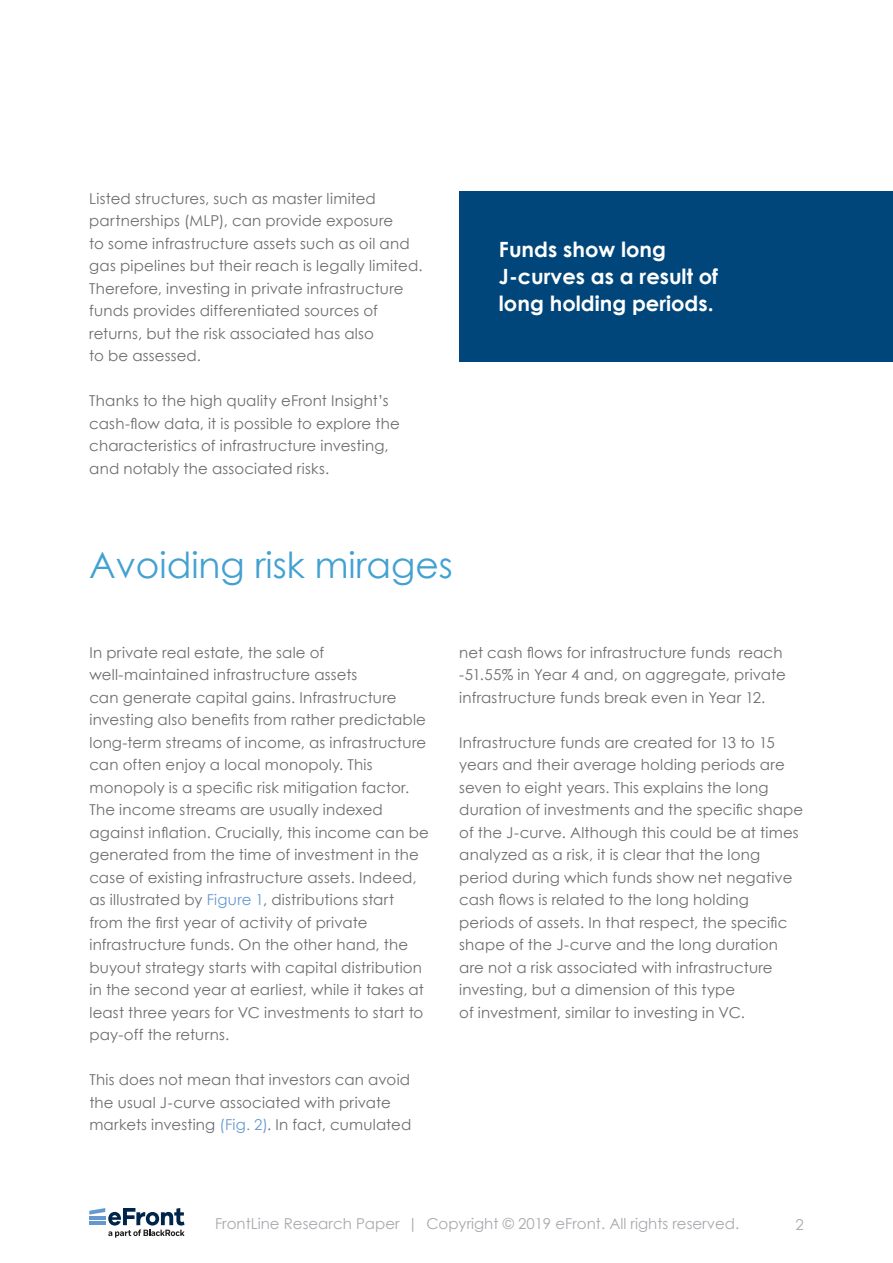
<style>
.page{position:relative;width:893px;height:1263px;background:#fff}
.page>*{position:absolute;margin:0;border:0;box-sizing:border-box;transform-origin:0 0}
.t1{font:36px "Century Gothic";color:#42a1d1}
.t2{font:700 21px "Century Gothic";color:#fff}
.body{font:15px/22.5px "Century Gothic";letter-spacing:.01em;color:#6c6d70}
.t3{font:15px "Century Gothic";color:#a8a9ad}
.s1{color:#6599d1}
</style>
<div class="page">
<svg style="left:89px;top:1208px;width:96px;height:29px"></svg>
<div style="left:459px;top:191px;width:434px;height:171px;background:#00467a"></div>
<p class="body" style="left:89px;top:187px;width:335px">Listed structures, such as master limited partnerships (MLP), can provide exposure<br>to some infrastructure assets such as oil and gas pipelines but their reach is legally limited.<br>Therefore, investing in private infrastructure funds provides differentiated sources of returns, but the risk associated has also</p>
<p class="body" style="left:89px;top:345px;width:113px">to be assessed.</p>
<p class="body" style="left:89px;top:390px;width:312px">Thanks to the high quality eFront Insight’s cash-flow data, it is possible to explore the characteristics of infrastructure investing,</p>
<p class="body" style="left:89px;top:457px;width:242px">and notably the associated risks.</p>
<p class="t2" style="left:499px;top:233px;width:169px">Funds show long</p>
<p class="t2" style="left:499px;top:260px;width:221px">J-curves as a result of</p>
<p class="t2" style="left:499px;top:287px;width:216px">long holding periods.</p>
<p class="t1" style="left:89px;top:540px;width:365px">Avoiding risk mirages</p>
<p class="body" style="left:89px;top:641px;width:236px">In private real estate, the sale of</p>
<p class="body" style="left:89px;top:663px;width:270px">well-maintained infrastructure assets</p>
<p class="body" style="left:89px;top:686px;width:309px">can generate capital gains. Infrastructure</p>
<p class="body" style="left:89px;top:708px;width:341px">investing also benefits from rather predictable long-term streams of income, as infrastructure can often enjoy a local monopoly. This monopoly is a specific risk mitigation factor.<br>The income streams are usually indexed against inflation. Crucially, this income can be generated from the time of investment in the case of existing infrastructure assets. Indeed, as illustrated by <span class="s1">Figure 1</span>, distributions start</p>
<p class="body" style="left:89px;top:911px;width:336px">from the first year of activity of private infrastructure funds. On the other hand, the buyout strategy starts with capital distribution in the second year at earliest, while it takes at least three years for VC investments to start to pay-off the returns.</p>
<p class="body" style="left:89px;top:1068px;width:323px">This does not mean that investors can avoid the usual J-curve associated with private markets investing <span class="s1">(Fig. 2)</span>. In fact, cumulated</p>
<p class="body" style="left:459px;top:641px;width:328px">net cash flows for infrastructure funds reach -51.55% in Year 4 and, on aggregate, private infrastructure funds break even in Year 12.</p>
<p class="body" style="left:459px;top:731px;width:345px">Infrastructure funds are created for 13 to 15 years and their average holding periods are seven to eight years. This explains the long duration of investments and the specific shape of the J-curve. Although this could be at times analyzed as a risk, it is clear that the long period during which funds show net negative cash flows is related to the long holding periods of assets. In that respect, the specific shape of the J-curve and the long duration are not a risk associated with infrastructure investing, but a dimension of this type</p>
<p class="body" style="left:459px;top:1001px;width:287px">of investment, similar to investing in VC.</p>
<p class="t3" style="left:215px;top:1213px;width:526px">FrontLine Research Paper | Copyright © 2019 eFront. All rights reserved.</p>
<p class="t3" style="left:795px;top:1214px;width:10px">2</p>
</div>
